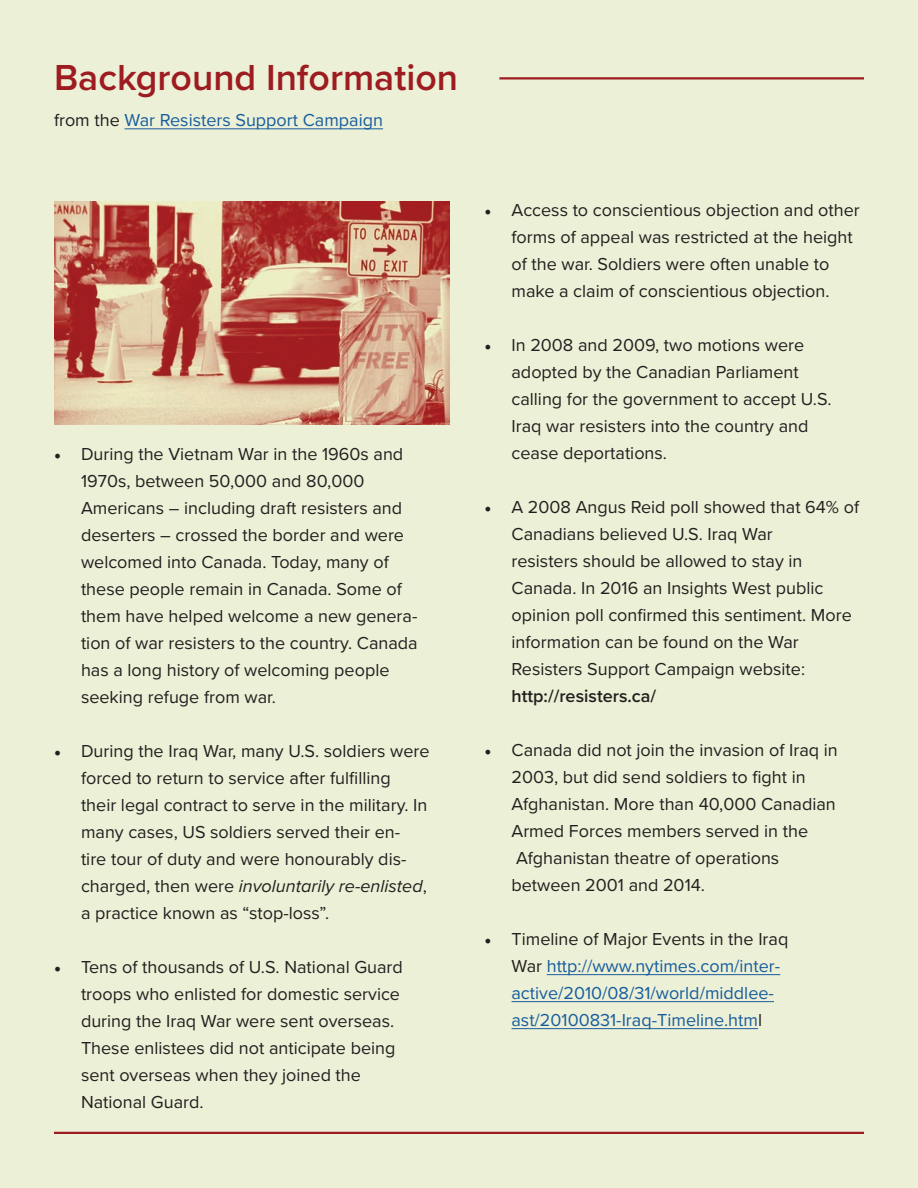
<style>
.page{position:relative;width:918px;height:1188px;background:#fff}
.page>*{position:absolute;margin:0;border:0;box-sizing:border-box;transform-origin:0 0}
.t1{font:600 37.5px "Proxima Nova";color:#9d1c21}
.t2{font:18px/27px "Proxima Nova";color:#231f20}
.t3{font:18px/27px "Proxima Nova";color:#175d9e}
.t4{font:600 18px "Proxima Nova";color:#231f20}
.s1{color:#231f20}
.s2{font-family:"Minion Pro"}
.s3{font-style:italic}
.s4{font-family:"Minion Pro";color:#231f20}
</style>
<div class="page">
<div style="left:0;top:1px;width:918px;height:1187px;background:#ecf0d6"></div>
<hr style="left:125px;top:128px;width:258px;height:1px;background:#175d9e">
<hr style="left:499px;top:77px;width:365px;height:3px;background:#9d1c21">
<hr style="left:547px;top:974px;width:233px;height:1px;background:#175d9e">
<hr style="left:512px;top:1001px;width:262px;height:1px;background:#175d9e">
<hr style="left:512px;top:1028px;width:246px;height:1px;background:#175d9e">
<hr style="left:54px;top:1132px;width:810px;height:2px;background:#9d1c21">
<img style="left:54px;top:202px;width:396px;height:222px">
<h1 class="t1" style="left:54px;top:50px;width:406px">Background Information</h1>
<p class="t3" style="left:54px;top:106px;width:331px"><span class="s1">from the</span> War Resisters Support Campaign</p>
<p class="t2" style="left:81px;top:440px;width:338px;text-indent:-27px"><span class="s2">•</span> During the Vietnam War in the 1960s and 1970s, between 50,000 and 80,000<br>Americans – including draft resisters and deserters – crossed the border and were welcomed into Canada. Today, many of these people remain in Canada. Some of them have helped welcome a new genera&shy;tion of war resisters to the country. Canada has a long history of welcoming people seeking refuge from war.</p>
<p class="t2" style="left:81px;top:737px;width:350px;text-indent:-27px"><span class="s2">•</span> During the Iraq War, many U.S. soldiers were forced to return to service after fulfilling their legal contract to serve in the military. In many cases, US soldiers served their en&shy;tire tour of duty and were honourably dis&shy;charged, then were <span class="s3">involuntarily re-enlisted</span>, a practice known as “stop-loss”.</p>
<p class="t2" style="left:81px;top:953px;width:323px;text-indent:-27px"><span class="s2">•</span> Tens of thousands of U.S. National Guard troops who enlisted for domestic service during the Iraq War were sent overseas.<br>These enlistees did not anticipate being sent overseas when they joined the National Guard.</p>
<p class="t2" style="left:512px;top:196px;width:350px;text-indent:-27px"><span class="s2">•</span> Access to conscientious objection and other forms of appeal was restricted at the height of the war. Soldiers were often unable to make a claim of conscientious objection.</p>
<p class="t2" style="left:512px;top:331px;width:322px;text-indent:-27px"><span class="s2">•</span> In 2008 and 2009, two motions were adopted by the Canadian Parliament calling for the government to accept U.S.<br>Iraq war resisters into the country and cease deportations.</p>
<p class="t2" style="left:512px;top:493px;width:349px;text-indent:-27px"><span class="s2">•</span> A 2008 Angus Reid poll showed that 64% of Canadians believed U.S. Iraq War<br>resisters should be allowed to stay in Canada. In 2016 an Insights West public opinion poll confirmed this sentiment. More information can be found on the War Resisters Support Campaign website:</p>
<p class="t4" style="left:512px;top:682px;width:146px">http://resisters.ca/</p>
<p class="t2" style="left:512px;top:736px;width:328px;text-indent:-27px"><span class="s2">•</span> Canada did not join the invasion of Iraq in 2003, but did send soldiers to fight in Afghanistan. More than 40,000 Canadian Armed Forces members served in the Afghanistan theatre of operations between 2001 and 2014.</p>
<p class="t3" style="left:512px;top:925px;width:278px;text-indent:-27px"><span class="s4">•</span> <span class="s1">Timeline of Major Events in the Iraq War</span> http://www.nytimes.com/inter&shy;active/2010/08/31/world/middlee&shy;ast/20100831-Iraq-Timeline.htm<span class="s1">l</span></p>
</div>
